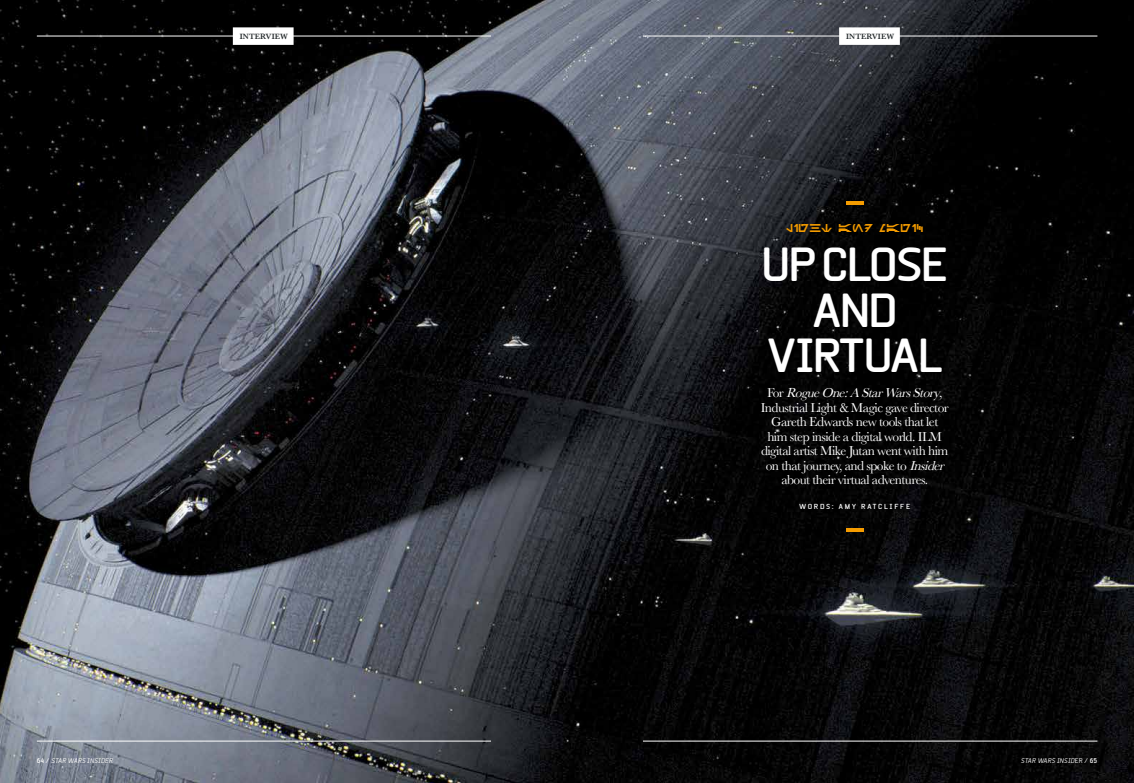
<style>
.page{position:relative;width:1134px;height:783px;background:#fff}
.page>*{position:absolute;margin:0;border:0;box-sizing:border-box;transform-origin:0 0}
.t1{font:700 45.8px/45.8px "Beta Sans";letter-spacing:-.06em;color:#fff;text-align:center}
.t2{font:13.5px/14.4px "Baskerville";letter-spacing:-.04em;color:#fff;text-align:center}
.t3{font:10.6px "new Aurabesh";color:#f59c00}
.t4{font:600 8px "Baskerville";letter-spacing:.01em;color:#242a2c}
.t5{font:700 7px "Beta Sans";letter-spacing:.225em;color:#fff}
.t6{font:italic 6.5px "Beta Sans Norm";color:#fff}
.t7{font:italic 6.5px "Beta Sans Norm";color:#fff}
.s1{font-style:italic}
.s2{font-family:"Beta Sans";font-weight:700;font-style:normal}
.s3{font-style:normal}
</style>
<div class="page">
<img style="left:0;top:0;width:1134px;height:782px">
<hr style="left:37px;top:36px;width:454px;height:1px;background:#fff">
<div style="left:233px;top:27px;width:61px;height:18px;background:#fff"></div>
<hr style="left:37px;top:740px;width:454px;height:1px;background:#fff">
<hr style="left:643px;top:740px;width:454px;height:1px;background:#fff">
<hr style="left:643px;top:36px;width:454px;height:1px;background:#fff">
<div style="left:839px;top:27px;width:61px;height:18px;background:#fff"></div>
<hr style="left:846px;top:201px;width:17px;height:4px;background:#f59c00">
<svg style="left:846px;top:527px;width:17px;height:4px"></svg>
<p class="t4" style="left:240px;top:31px;width:50px">INTERVIEW</p>
<p class="t4" style="left:846px;top:31px;width:50px">INTERVIEW</p>
<p class="t3" style="left:786px;top:222px;width:139px">LIGHT AND MAGIC</p>
<h1 class="t1" style="left:761px;top:241px;width:189px">UP CLOSE<br>AND<br>VIRTUAL</h1>
<p class="t2" style="left:761px;top:385px;width:190px">F o r <span class="s1">RogueOne:AStarWarsStory</span> , Industrial Light &amp; Magic gave director Gareth Edwards new tools that let him step inside a digital world. ILM digital artist Mike Jutan went with him on that journey, and spoke to <span class="s1">Insider </span>about their virtual adventures.</p>
<p class="t5" style="left:799px;top:502px;width:113px">WORDS: AMY RATCLIFFE</p>
<p class="t6" style="left:37px;top:756px;width:79px"><span class="s2">6 4</span> <span class="s3">/</span> STAR WARS INSIDER</p>
<p class="t7" style="left:1021px;top:756px;width:77px">STAR WARS INSID<span class="s3">ER /</span> <span class="s2">65</span></p>
</div>
